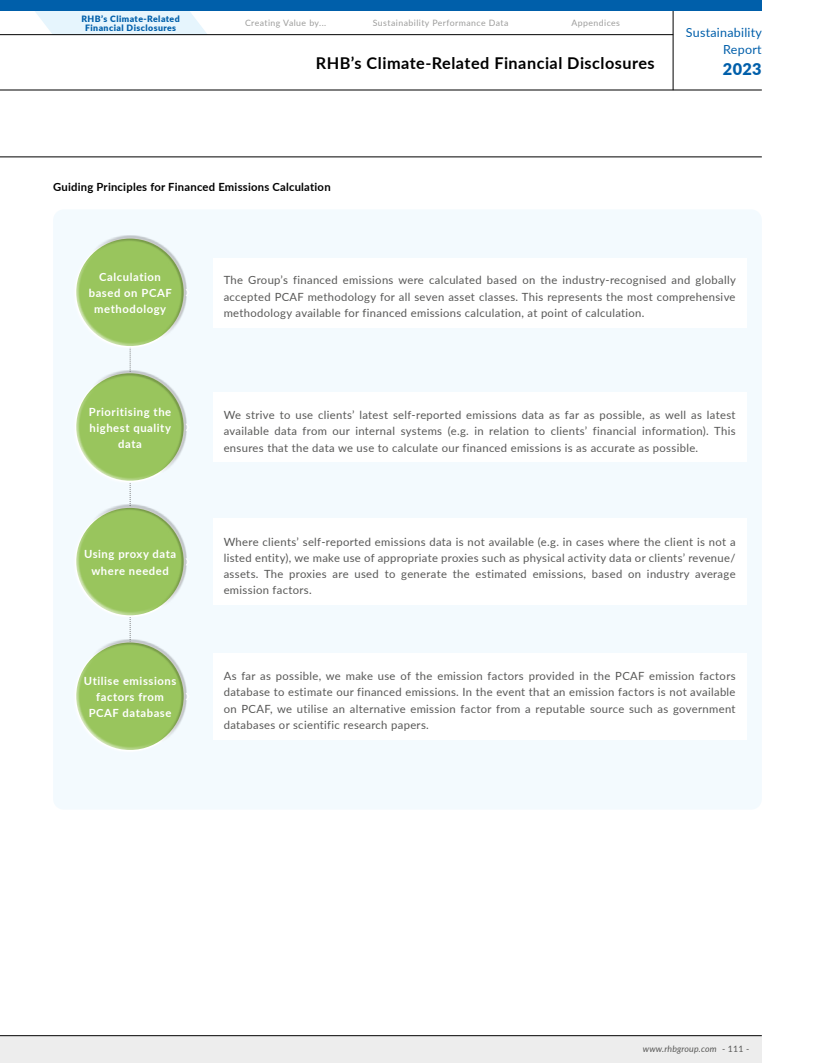
<style>
.page{position:relative;width:815px;height:1063px;background:#fff}
.page>*{position:absolute;margin:0;border:0;box-sizing:border-box;transform-origin:0 0}
.t1{font:700 16.25px "Lato";letter-spacing:.03em;color:#000}
.t2{font:900 16.25px "Lato";color:#005faa}
.t3{font:12.5px/17.5px "Lato";letter-spacing:.02em;color:#005faa;text-align:right}
.t4{font:11.25px/16.2px "Lato";letter-spacing:.03em;color:#575756;text-align:justify}
.t5{font:700 11.25px/16.2px "Lato";letter-spacing:.05em;color:#fff;text-align:center}
.t6{font:700 11.25px "Lato";letter-spacing:.02em;color:#000}
.t7{font:8.75px "Lato";letter-spacing:.05em;color:#9d9d9c}
.t8{font:900 8.75px/8.8px "Lato";letter-spacing:.05em;color:#005faa;text-align:center}
.t9{font:italic 8.75px "Lato";letter-spacing:.02em;color:#575756}
.s1{font-style:normal}
</style>
<div class="page">
<div style="left:0;top:1036px;width:762px;height:27px;background:#ededed"></div>
<hr style="left:0;top:1035px;width:762px;height:1px;background:#000">
<hr style="left:0;top:90px;width:762px;height:1px;background:#000">
<hr style="left:673px;top:11px;width:1px;height:79px;background:#000">
<svg style="left:35px;top:11px;width:172px;height:23px;background:#e8f5fd"></svg>
<hr style="left:0;top:34px;width:673px;height:1px;background:#000">
<div style="left:0;top:0;width:762px;height:11px;background:#005faa"></div>
<hr style="left:0;top:157px;width:762px;height:1px;background:#000">
<div style="left:53px;top:209px;width:709px;height:601px;background:#f3fafe;border-radius:11px"></div>
<svg style="left:130px;top:349px;width:1px;height:289px"></svg>
<div style="left:213px;top:392px;width:533px;height:70px;background:#fff"></div>
<div style="left:73px;top:383px;width:90px;height:101px;background:#fff;opacity:.75"></div>
<div style="left:92px;top:370px;width:95px;height:104px;background:#000;opacity:.21"></div>
<svg style="left:185px;top:423px;width:4px;height:9px"></svg>
<div style="left:213px;top:519px;width:533px;height:86px;background:#fff"></div>
<div style="left:73px;top:518px;width:90px;height:101px;background:#fff;opacity:.75"></div>
<div style="left:92px;top:505px;width:95px;height:103px;background:#000;opacity:.21"></div>
<svg style="left:185px;top:557px;width:4px;height:9px"></svg>
<div style="left:213px;top:653px;width:533px;height:87px;background:#fff"></div>
<div style="left:73px;top:652px;width:90px;height:101px;background:#fff;opacity:.75"></div>
<div style="left:92px;top:639px;width:95px;height:104px;background:#000;opacity:.21"></div>
<svg style="left:185px;top:692px;width:4px;height:9px"></svg>
<div style="left:213px;top:258px;width:533px;height:70px;background:#fff"></div>
<div style="left:73px;top:248px;width:90px;height:101px;background:#fff;opacity:.75"></div>
<div style="left:92px;top:235px;width:95px;height:104px;background:#000;opacity:.21"></div>
<svg style="left:185px;top:288px;width:4px;height:9px"></svg>
<p class="t8" style="left:81px;top:14px;width:100px">RHB’s Climate-Related<br>Financial Disclosures</p>
<p class="t7" style="left:245px;top:17px;width:83px">Creating Value by...</p>
<p class="t7" style="left:373px;top:17px;width:137px">Sustainability Performance Data</p>
<p class="t7" style="left:571px;top:17px;width:50px">Appendices</p>
<h1 class="t1" style="left:316px;top:51px;width:340px">RHB’s Climate-Related Financial Disclosures</h1>
<p class="t3" style="left:686px;top:23px;width:78px">Sustainability<br>Report</p>
<h1 class="t2" style="left:723px;top:57px;width:40px">2023</h1>
<p class="t6" style="left:53px;top:179px;width:279px">Guiding Principles for Financed Emissions Calculation</p>
<p class="t5" style="left:89px;top:268px;width:85px">Calculation based on PCAF methodology</p>
<p class="t5" style="left:89px;top:403px;width:84px">Prioritising the highest quality data</p>
<p class="t5" style="left:84px;top:546px;width:94px">Using proxy data where needed</p>
<p class="t5" style="left:84px;top:672px;width:94px">Utilise emissions factors from<br>PCAF database</p>
<p class="t4" style="left:224px;top:272px;width:514px">The Group’s financed emissions were calculated based on the industry-recognised and globally accepted PCAF methodology for all seven asset classes. This represents the most comprehensive methodology available for financed emissions calculation, at point of calculation.</p>
<p class="t4" style="left:224px;top:406px;width:513px">We strive to use clients’ latest self-reported emissions data as far as possible, as well as latest available data from our internal systems (e.g. in relation to clients’ financial information). This ensures that the data we use to calculate our financed emissions is as accurate as possible.</p>
<p class="t4" style="left:224px;top:533px;width:513px">Where clients’ self-reported emissions data is not available (e.g. in cases where the client is not a listed entity), we make use of appropriate proxies such as physical activity data or clients’ revenue/ assets. The proxies are used to generate the estimated emissions, based on industry average emission factors.</p>
<p class="t4" style="left:224px;top:668px;width:513px">As far as possible, we make use of the emission factors provided in the PCAF emission factors database to estimate our financed emissions. In the event that an emission factors is not available on PCAF, we utilise an alternative emission factor from a reputable source such as government databases or scientific research papers.</p>
<p class="t9" style="left:643px;top:1043px;width:108px">www.rhbgroup.com <span class="s1">- 111 -</span></p>
</div>
